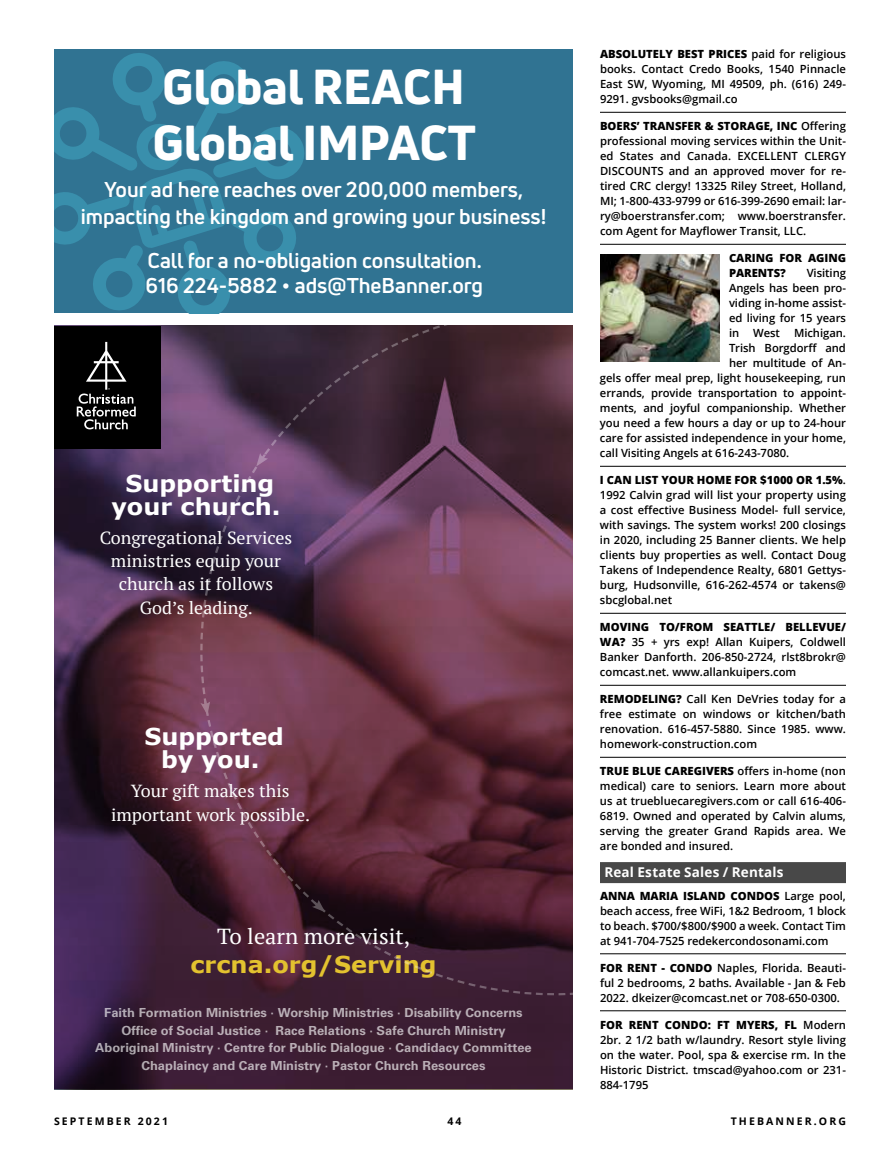
<style>
.page{position:relative;width:891px;height:1161px;background:#fff}
.page>*{position:absolute;margin:0;border:0;box-sizing:border-box;transform-origin:0 0}
.t1{font:800 48px/57px "Uni Neue";color:#fff}
.t2{font:700 23.25px/23.2px "Verdana";color:#fff;text-align:center}
.t3{font:700 23.25px "Verdana";color:#e3c22f}
.t4{font:21.75px "PT Serif";color:#fff}
.t5{font:700 21px/27px "Uni Neue";color:#fff;text-align:center}
.t6{font:17.4px/23.2px "PT Serif";color:#fff;text-align:center}
.t7{font:700 13.5px "Open Sans";letter-spacing:.01em;color:#fff}
.t8{font:700 12.45px/17.7px "Univers";color:#fff;text-align:center}
.t9{font:600 11.25px/15px "Open Sans";color:#000;text-align:justify}
.t10{font:800 11.25px/15px "Open Sans";letter-spacing:-.005em;color:#000}
.t11{font:700 10.5px "Open Sans";letter-spacing:.2em;color:#000}
.s1{font-weight:800}
</style>
<div class="page">
<img style="left:54px;top:326px;width:519px;height:763px">
<div style="left:54px;top:326px;width:106px;height:123px;background:#000"></div>
<svg style="left:77px;top:342px;width:59px;height:87px"></svg>
<svg style="left:199px;top:326px;width:374px;height:670px;background:#582f42"></svg>
<svg style="left:200px;top:698px;width:10px;height:17px"></svg>
<svg style="left:256px;top:452px;width:12px;height:14px"></svg>
<svg style="left:311px;top:899px;width:14px;height:13px"></svg>
<hr style="left:600px;top:112px;width:246px;height:1px;background:#000">
<hr style="left:600px;top:244px;width:246px;height:1px;background:#000">
<hr style="left:600px;top:466px;width:246px;height:1px;background:#000">
<hr style="left:600px;top:613px;width:246px;height:1px;background:#000">
<hr style="left:600px;top:685px;width:246px;height:1px;background:#000">
<hr style="left:600px;top:757px;width:246px;height:1px;background:#000">
<div style="left:600px;top:862px;width:246px;height:21px;background:#484848"></div>
<hr style="left:600px;top:954px;width:246px;height:1px;background:#000">
<hr style="left:600px;top:1011px;width:246px;height:1px;background:#000">
<img style="left:600px;top:254px;width:120px;height:107px">
<div style="left:54px;top:50px;width:519px;height:263px;background:#307392"></div>
<svg style="left:54px;top:53px;width:250px;height:260px"></svg>
<h1 class="t1" style="left:153px;top:57px;width:325px">Global REACH<br>Global IMPACT</h1>
<h3 class="t5" style="left:81px;top:175px;width:467px">Your ad here reaches over 200,000 members, impacting the kingdom and growing your business!</h3>
<h3 class="t5" style="left:146px;top:248px;width:339px;line-height:25.2px;text-align:left">Call for a no-obligation consultation.<br>616 224-5882 • ads@TheBanner.org</h3>
<h2 class="t2" style="left:111px;top:471px;width:171px">Supporting your church.</h2>
<h3 class="t6" style="left:100px;top:526px;width:194px">Congregational Services ministries equip your church as it follows<br>God’s leading.</h3>
<h2 class="t2" style="left:144px;top:724px;width:141px">Supported by you.</h2>
<h3 class="t6" style="left:111px;top:779px;width:201px">Your gift makes this important work possible.</h3>
<h3 class="t4" style="left:217px;top:922px;width:195px">To learn more visit,</h3>
<h2 class="t3" style="left:191px;top:950px;width:248px">crcna.org/Serving</h2>
<p class="t8" style="left:95px;top:1004px;width:438px">Faith Formation Ministries · Worship Ministries · Disability Concerns Office of Social Justice · Race Relations · Safe Church Ministry Aboriginal Ministry · Centre for Public Dialogue · Candidacy Committee Chaplaincy and Care Ministry · Pastor Church Resources</p>
<p class="t9" style="left:600px;top:46px;width:248px"><span class="s1">ABSOLUTELY BEST PRICES</span> paid for religious books. Contact Credo Books, 1540 Pinnacle East SW, Wyoming, MI 49509, ph. (616) 249- 9291. gvsbooks@gmail.co</p>
<p class="t9" style="left:600px;top:118px;width:248px"><span class="s1">BOERS’ TRANSFER &amp; STORAGE, INC</span> Offering professional moving services within the Unit&shy;ed States and Canada. EXCELLENT CLERGY DISCOUNTS and an approved mover for re&shy;tired CRC clergy! 13325 Riley Street, Holland, MI; 1-800-433-9799 or 616-399-2690 email: lar&shy;ry@boerstransfer.com; www.boerstransfer. com Agent for Mayflower Transit, LLC.</p>
<p class="t10" style="left:729px;top:250px;width:118px">CARING FOR AGING<br>PARENTS?</p>
<p class="t9" style="left:807px;top:265px;width:41px">Visiting</p>
<p class="t9" style="left:729px;top:280px;width:119px">Angels has been pro-</p>
<p class="t9" style="left:729px;top:295px;width:119px">viding in-home assist-</p>
<p class="t9" style="left:729px;top:310px;width:119px">ed living for 15 years</p>
<p class="t9" style="left:729px;top:325px;width:119px">in West Michigan.</p>
<p class="t9" style="left:729px;top:340px;width:119px">Trish Borgdorff and</p>
<p class="t9" style="left:729px;top:355px;width:119px">her multitude of An-</p>
<p class="t9" style="left:600px;top:370px;width:248px">gels offer meal prep, light housekeeping, run</p>
<p class="t9" style="left:600px;top:385px;width:248px">errands, provide transportation to appoint-</p>
<p class="t9" style="left:600px;top:400px;width:248px">ments, and joyful companionship. Whether</p>
<p class="t9" style="left:600px;top:415px;width:248px">you need a few hours a day or up to 24-hour</p>
<p class="t9" style="left:600px;top:430px;width:248px">care for assisted independence in your home,</p>
<p class="t9" style="left:600px;top:445px;width:191px">call Visiting Angels at 616-243-7080.</p>
<p class="t9" style="left:600px;top:472px;width:248px"><span class="s1">I CAN LIST YOUR HOME FOR $1000 OR 1.5%</span>.<br>1992 Calvin grad will list your property using a cost effective Business Model- full service, with savings. The system works! 200 closings in 2020, including 25 Banner clients. We help clients buy properties as well. Contact Doug Takens of Independence Realty, 6801 Gettys&shy;burg, Hudsonville, 616-262-4574 or takens@ sbcglobal.net</p>
<p class="t9" style="left:600px;top:619px;width:248px"><span class="s1">MOVING TO/FROM SEATTLE/ BELLEVUE/ WA?</span> 35 + yrs exp! Allan Kuipers, Coldwell Banker Danforth. 206-850-2724, rlst8brokr@ comcast.net. www.allankuipers.com</p>
<p class="t9" style="left:600px;top:691px;width:248px"><span class="s1">REMODELING?</span> Call Ken DeVries today for a free estimate on windows or kitchen/bath renovation. 616-457-5880. Since 1985. www. homework-construction.com</p>
<p class="t9" style="left:600px;top:763px;width:248px"><span class="s1">TRUE BLUE CAREGIVERS</span> offers in-home (non medical) care to seniors. Learn more about us at truebluecaregivers.com or call 616-406- 6819. Owned and operated by Calvin alums, serving the greater Grand Rapids area. We are bonded and insured.</p>
<p class="t7" style="left:604px;top:863px;width:180px">Real Estate Sales / Rentals</p>
<p class="t9" style="left:600px;top:888px;width:248px"><span class="s1">ANNA MARIA ISLAND CONDOS</span> Large pool, beach access, free WiFi, 1&amp;2 Bedroom, 1 block to beach. $700/$800/$900 a week. Contact Tim at 941-704-7525 redekercondosonami.com</p>
<p class="t9" style="left:600px;top:960px;width:247px"><span class="s1">FOR RENT - CONDO</span> Naples, Florida. Beauti&shy;ful 2 bedrooms, 2 baths. Available - Jan &amp; Feb 2022. dkeizer@comcast.net or 708-650-0300.</p>
<p class="t9" style="left:600px;top:1017px;width:248px"><span class="s1">FOR RENT CONDO: FT MYERS, FL</span> Modern 2br. 2 1/2 bath w/laundry. Resort style living on the water. Pool, spa &amp; exercise rm. In the Historic District. tmscad@yahoo.com or 231- 884-1795</p>
<p class="t11" style="left:54px;top:1114px;width:115px">SEPTEMBER 2021</p>
<p class="t11" style="left:447px;top:1114px;width:16px">44</p>
<p class="t11" style="left:731px;top:1114px;width:117px">THEBANNER.ORG</p>
</div>
